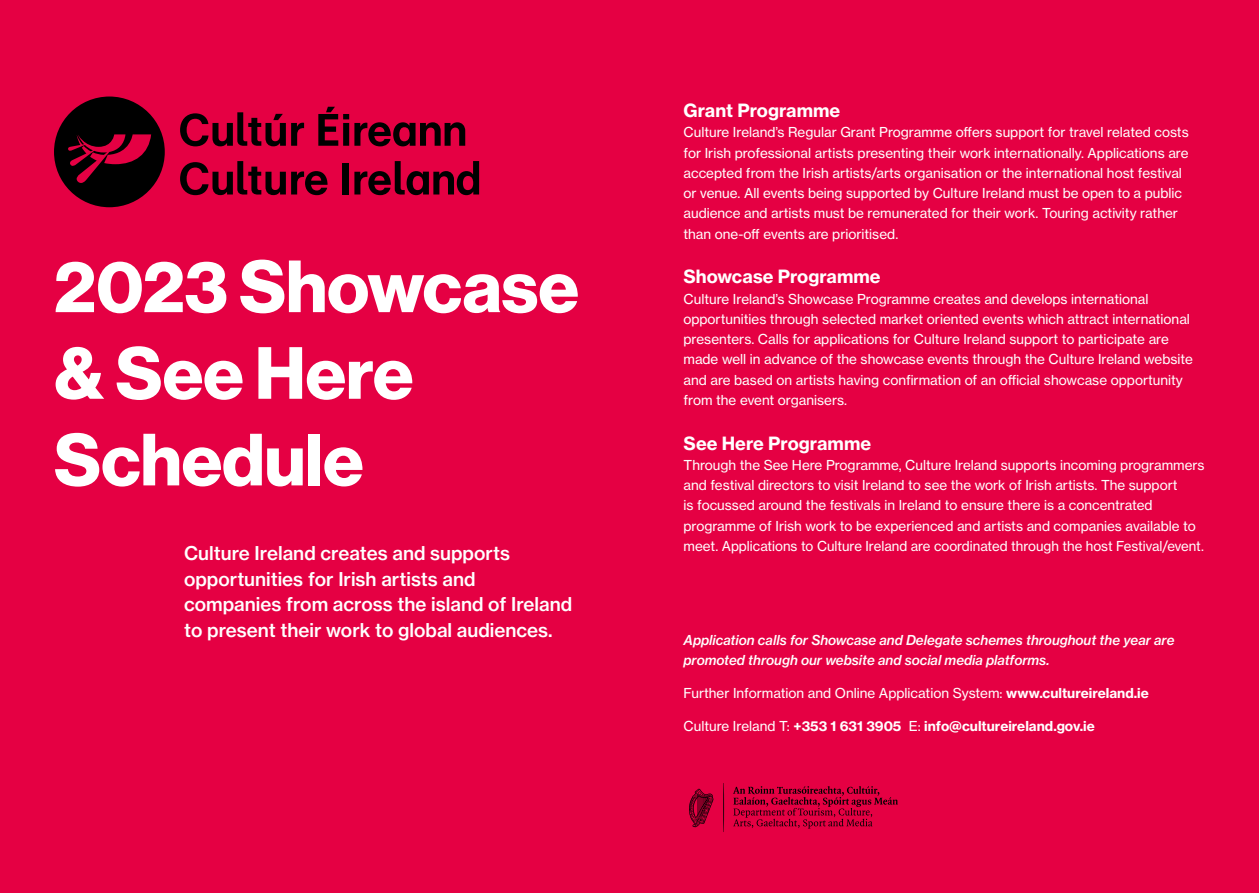
<style>
.page{position:relative;width:1259px;height:893px;background:#fff}
.page>*{position:absolute;margin:0;border:0;box-sizing:border-box;transform-origin:0 0}
.t1{font:72.15px/86.6px "N Haas Grotesk DS Pro 75 Bd";color:#fff}
.t2{font:18.75px/25.5px "N Haas Grotesk TX Pro 65 Md";color:#fff}
.t3{font:18px "N Haas Grotesk TX Pro 75 Bd";color:#fff}
.t4{font:13.5px/20.2px "N Haas Grotesk TX Pro 55 Rg";color:#fff}
.t5{font:13.5px/20.2px "N Haas Grotesk TX Pro 66 Md It";color:#fff}
.t6{font:13.5px "N Haas Grotesk TX Pro 75 Bd";color:#fff}
.s1{font-family:"N Haas Grotesk TX Pro 75 Bd"}
.s2{font-family:"N Haas Grotesk TX Pro 55 Rg"}
</style>
<div class="page">
<div style="left:0;top:0;width:642px;height:893px;background:#e50043"></div>
<svg style="left:54px;top:97px;width:111px;height:110px"></svg>
<svg style="left:180px;top:161px;width:147px;height:34px"></svg>
<div style="left:342px;top:163px;width:7px;height:31px;background:#000"></div>
<svg style="left:354px;top:161px;width:125px;height:34px"></svg>
<svg style="left:318px;top:107px;width:147px;height:39px"></svg>
<svg style="left:180px;top:112px;width:124px;height:34px"></svg>
<div style="left:629px;top:0;width:630px;height:893px;background:#e50043"></div>
<svg style="left:723px;top:783px;width:1px;height:49px"></svg>
<svg style="left:689px;top:789px;width:24px;height:38px"></svg>
<svg style="left:733px;top:786px;width:165px;height:42px"></svg>
<h1 class="t1" style="left:54px;top:245px;width:526px">2023 Showcase &amp; See Here<br>Schedule</h1>
<h2 class="t2" style="left:184px;top:541px;width:390px">Culture Ireland creates and supports opportunities for Irish artists and companies from across the island of Ireland to present their work to global audiences.</h2>
<h3 class="t3" style="left:683px;top:99px;width:158px">Grant Programme</h3>
<p class="t4" style="left:683px;top:122px;width:507px">Culture Ireland’s Regular Grant Programme offers support for travel related costs for Irish professional artists presenting their work internationally. Applications are accepted from the Irish artists/arts organisation or the international host festival or venue. All events being supported by Culture Ireland must be open to a public audience and artists must be remunerated for their work. Touring activity rather than one-off events are prioritised.</p>
<h3 class="t3" style="left:683px;top:265px;width:199px">Showcase Programme</h3>
<p class="t4" style="left:683px;top:289px;width:511px">Culture Ireland’s Showcase Programme creates and develops international opportunities through selected market oriented events which attract international presenters. Calls for applications for Culture Ireland support to participate are made well in advance of the showcase events through the Culture Ireland website and are based on artists having confirmation of an official showcase opportunity from the event organisers.</p>
<h3 class="t3" style="left:683px;top:432px;width:189px">See Here Programme</h3>
<p class="t4" style="left:683px;top:455px;width:522px">Through the See Here Programme, Culture Ireland supports incoming programmers and festival directors to visit Ireland to see the work of Irish artists. The support<br>is focussed around the festivals in Ireland to ensure there is a concentrated programme of Irish work to be experienced and artists and companies available to meet. Applications to Culture Ireland are coordinated through the host Festival/event.</p>
<p class="t5" style="left:683px;top:630px;width:492px">Application calls for Showcase and Delegate schemes throughout the year are promoted through our website and social media platforms.</p>
<p class="t4" style="left:683px;top:683px;width:467px">Further Information and Online Application System: <span class="s1">www.cultureireland.ie</span></p>
<p class="t6" style="left:683px;top:718px;width:413px"><span class="s2">Culture Ireland T:</span> +353 1 631 3905 <span class="s2">E:</span> info@cultureireland.gov.ie</p>
</div>
